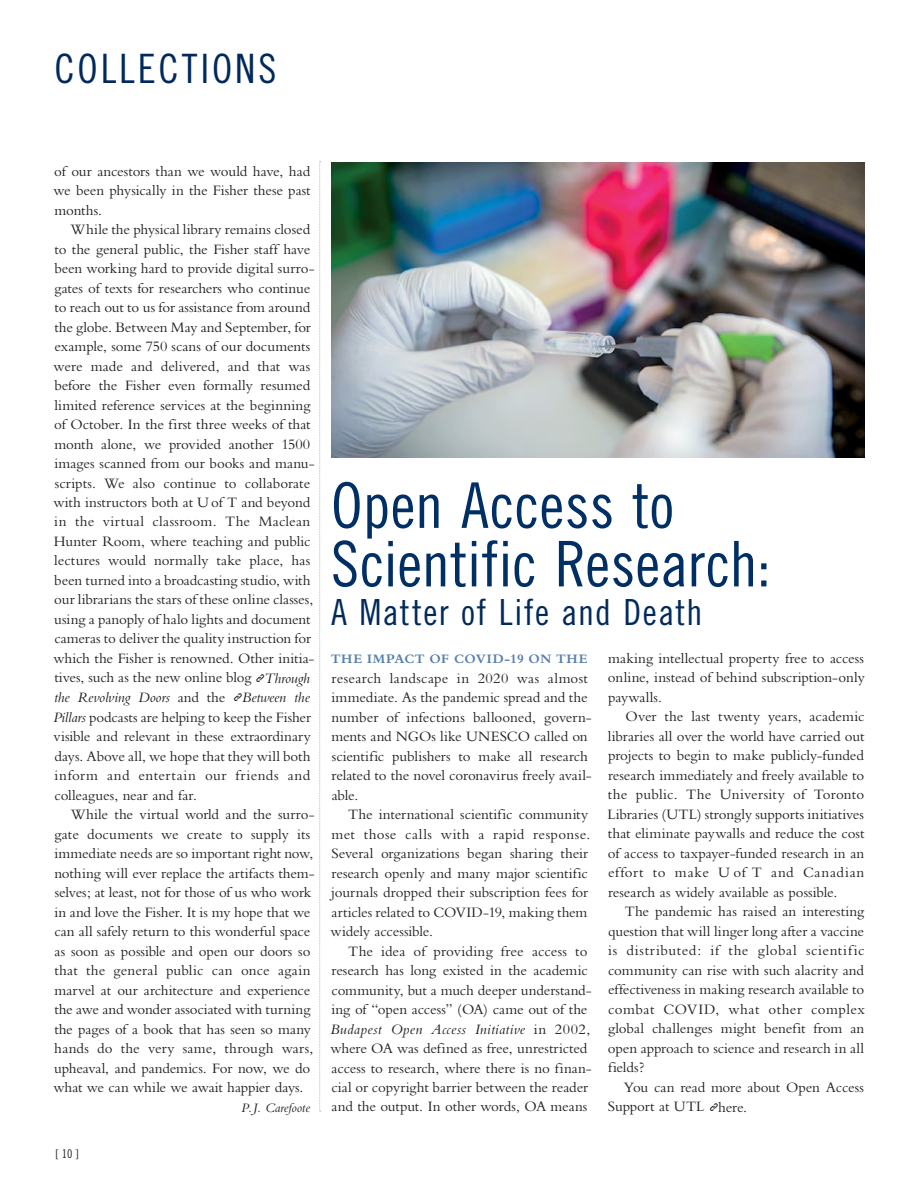
<style>
.page{position:relative;width:918px;height:1188px;background:#fff}
.page>*{position:absolute;margin:0;border:0;box-sizing:border-box;transform-origin:0 0}
.t1{font:63px/58.5px "Trade Gothic LT Std Cn 18";color:#002f65}
.t2{font:40.5px "Trade Gothic LT Std Cn 18";letter-spacing:.07em;color:#002a5c}
.t3{font:36px "Trade Gothic LT Std Cn 18";letter-spacing:.035em;color:#002a5c}
.t4{font:15px/19.5px "Bembo";letter-spacing:-.005em;color:#231f20}
.t5{font:700 13.5px "Bembo";letter-spacing:.045em;color:#587faa}
.t6{font:italic 13.5px "Bembo";letter-spacing:-.005em;color:#231f20}
.t7{font:12px "Trade Gothic LT Std Cn 18";color:#231f20}
.s1{font-family:"Entypo";font-size:19.5px}
.s2{font-style:italic}
</style>
<div class="page">
<img style="left:331px;top:162px;width:534px;height:295px">
<svg style="left:319px;top:161px;width:2px;height:951px"></svg>
<h2 class="t2" style="left:54px;top:45px;width:223px">COLLECTIONS</h2>
<p class="t4" style="left:54px;top:161px;width:259px;text-align:justify">of our ancestors than we would have, had we been physically in the Fisher these past months.</p>
<p class="t4" style="left:53px;top:219px;width:263px;text-indent:18px">While the physical library remains closed to the general public, the Fisher staff have been working hard to provide digital surro&shy;gates of texts for researchers who continue to reach out to us for assistance from around the globe. Between May and September, for example, some 750 scans of our documents were made and delivered, and that was before the Fisher even formally resumed limited reference services at the beginning of October. In the first three weeks of that month alone, we provided another 1500 images scanned from our books and manu&shy;scripts. We also continue to collaborate with instructors both at Uof T and beyond in the virtual classroom. The Maclean Hunter Room, where teaching and public lectures would normally take place, has been turned into a broadcasting studio, with our librarians the stars of these online classes, using a panoply of halo lights and document cameras to deliver the quality instruction for which the Fisher is renowned. Other initia&shy;tives, such as the new online blog <span class="s1">&gt;</span><span class="s2">Through the Revolving Doors</span> and the <span class="s1">&gt;</span><span class="s2">Between the Pillars</span> podcasts are helping to keep the Fisher visible and relevant in these extraordinary days. Above all, we hope that they will both inform and entertain our friends and colleagues, near and far.</p>
<p class="t4" style="left:54px;top:804px;width:263px;text-indent:17px">While the virtual world and the surro&shy;gate documents we create to supply its immediate needs are so important right now, nothing will ever replace the artifacts them&shy;selves; at least, not for those of us who work in and love the Fisher. It is my hope that we can all safely return to this wonderful space as soon as possible and open our doors so that the general public can once again marvel at our architecture and experience the awe and wonder associated with turning the pages of a book that has seen so many hands do the very same, through wars, upheaval, and pandemics. For now, we do what we can while we await happier days.</p>
<p class="t6" style="left:241px;top:1099px;width:70px">P.J. Carefoote</p>
<p class="t7" style="left:56px;top:1147px;width:25px">[ 10 ]</p>
<h1 class="t1" style="left:331px;top:476px;width:441px">Open Access to<br>Scientific Research:</h1>
<h3 class="t3" style="left:331px;top:591px;width:373px">A Matter of Life and Death</h3>
<p class="t5" style="left:331px;top:651px;width:258px">THE IMPACT OF COVID-19 ON THE</p>
<p class="t4" style="left:331px;top:668px;width:262px">research landscape in 2020 was almost immediate. As the pandemic spread and the number of infections ballooned, govern&shy;ments and NGOs like UNESCO called on scientific publishers to make all research related to the novel coronavirus freely avail&shy;able.</p>
<p class="t4" style="left:331px;top:804px;width:261px;text-indent:18px">The international scientific community met those calls with a rapid response.<br>Several organizations began sharing their research openly and many major scientific journals dropped their subscription fees for articles related to COVID-19, making them widely accessible.</p>
<p class="t4" style="left:330px;top:941px;width:263px;text-indent:18px">The idea of providing free access to research has long existed in the academic community, but a much deeper understand&shy;ing of “open access” (OA) came out of the <span class="s2">Budapest Open Access Initiative</span> in 2002, where OA was defined as free, unrestricted access to research, where there is no finan&shy;cial or copyright barrier between the reader and the output. In other words, OA means</p>
<p class="t4" style="left:608px;top:648px;width:258px;text-align:justify">making intellectual property free to access online, instead of behind subscription-only paywalls.</p>
<p class="t4" style="left:608px;top:707px;width:258px;text-align:justify;text-indent:18px">Over the last twenty years, academic libraries all over the world have carried out projects to begin to make publicly-funded research immediately and freely available to the public. The University of Toronto Libraries (UTL) strongly supports initiatives that eliminate paywalls and reduce the cost of access to taxpayer-funded research in an effort to make U of T and Canadian research as widely available as possible.</p>
<p class="t4" style="left:608px;top:902px;width:258px;text-align:justify;text-indent:17px">The pandemic has raised an interesting question that will linger long after a vaccine is distributed: if the global scientific community can rise with such alacrity and effectiveness in making research available to combat COVID, what other complex global challenges might benefit from an open approach to science and research in all fields?</p>
<p class="t4" style="left:608px;top:1077px;width:258px;text-indent:16px">You can read more about Open Access<br>Support at UTL <span class="s1">&gt;</span>here.</p>
</div>
